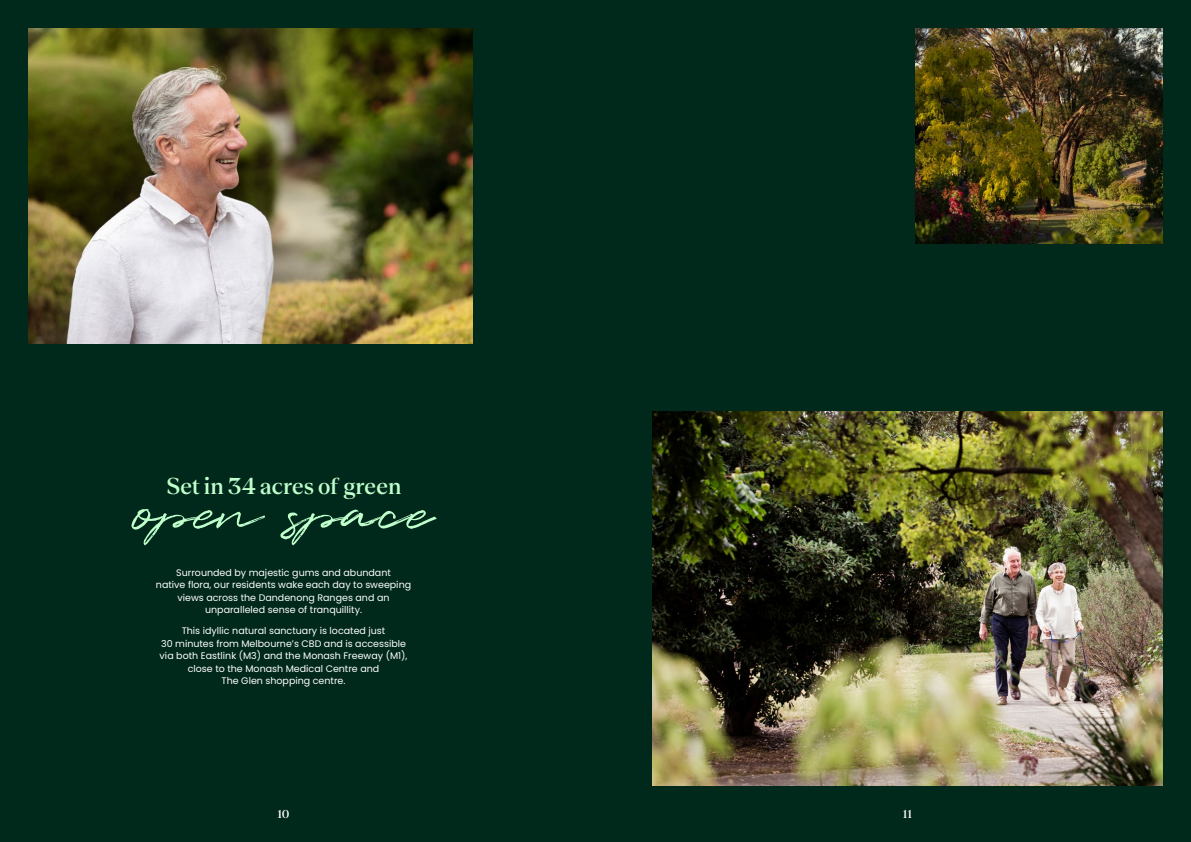
<style>
.page{position:relative;width:1191px;height:842px;background:#00291b}
.page>*{position:absolute;margin:0;border:0;box-sizing:border-box;transform-origin:0 0}
.t1{font:62px "Quentin";color:#c0ffcc}
.t2{font:500 24px "Teodor";color:#c0ffcc}
.t3{font:500 12px "Teodor";color:#fff}
.t4{font:9.5px/12.5px "Poppins";color:#fff;text-align:center}
</style>
<div class="page">
<img style="left:28px;top:28px;width:445px;height:315px">
<img style="left:652px;top:411px;width:510px;height:374px">
<img style="left:916px;top:28px;width:246px;height:216px">
<h2 class="t2" style="left:166px;top:468px;width:237px">Set in 34 acres of green</h2>
<h1 class="t1" style="left:135px;top:471px;width:298px">open space</h1>
<p class="t4" style="left:156px;top:566px;width:257px">Surrounded by majestic gums and abundant<br>native flora, our residents wake each day to sweeping views across the Dandenong Ranges and an unparalleled sense of tranquillity.</p>
<p class="t4" style="left:160px;top:625px;width:249px">This idyllic natural sanctuary is located just<br>30 minutes from Melbourne’s CBD and is accessible via both Eastlink (M3) and the Monash Freeway (M1), close to the Monash Medical Centre and<br>The Glen shopping centre.</p>
<p class="t3" style="left:277px;top:806px;width:14px">10</p>
<p class="t3" style="left:903px;top:806px;width:10px">11</p>
</div>
